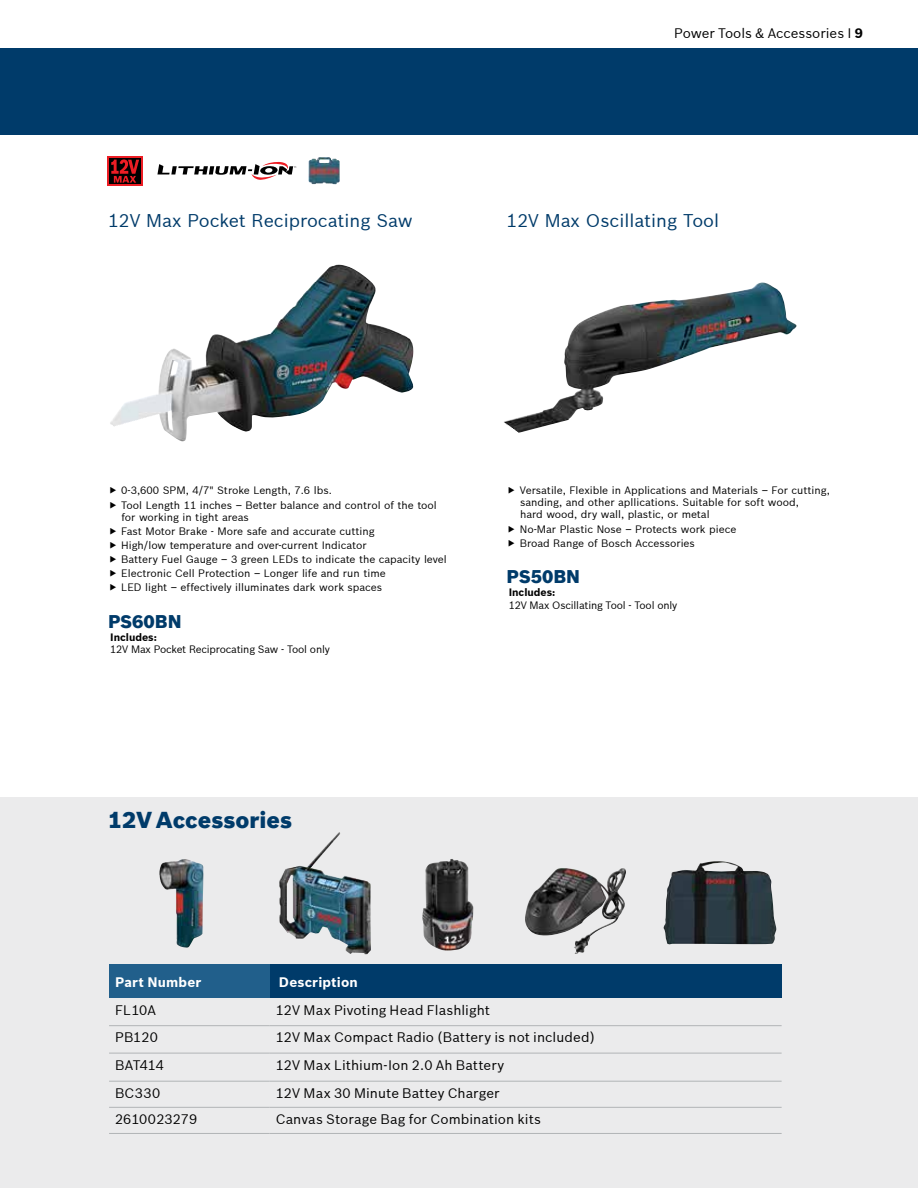
<style>
.page{position:relative;width:918px;height:1188px;background:#fff}
.page>*{position:absolute;margin:0;border:0;box-sizing:border-box;transform-origin:0 0}
.t1{font:900 22.5px "Bosch Sans";color:#003b6a}
.t2{font:18px "Bosch Sans";color:#003b6a}
.t3{font:900 18px "Bosch Sans";color:#003b6a}
.t4{font:13.5px "Bosch Sans";letter-spacing:.01em;color:#000}
.t5{font:700 13.5px "Bosch Sans";letter-spacing:.015em;color:#fff}
.t6{font:10.5px/14.1px "Bosch Sans";color:#000}
.t7{font:700 10.5px "Bosch Sans";color:#000}
.s1{font-weight:700}
</style>
<div class="page">
<div style="left:0;top:797px;width:918px;height:391px;background:#ebebec"></div>
<div style="left:0;top:48px;width:918px;height:87px;background:#003b6a"></div>
<img style="left:110px;top:266px;width:223px;height:176px">
<img style="left:504px;top:282px;width:293px;height:151px">
<div style="left:109px;top:964px;width:161px;height:34px;background:#215f8b"></div>
<div style="left:270px;top:964px;width:512px;height:34px;background:#003b6a"></div>
<svg style="left:270px;top:1026px;width:512px;height:81px"></svg>
<hr style="left:109px;top:1025px;width:161px;height:1px;background:#b1b4b6">
<hr style="left:270px;top:1025px;width:512px;height:1px;background:#b1b4b6">
<hr style="left:109px;top:1053px;width:161px;height:1px;background:#b1b4b6">
<hr style="left:270px;top:1053px;width:512px;height:1px;background:#b1b4b6">
<hr style="left:109px;top:1081px;width:161px;height:1px;background:#b1b4b6">
<hr style="left:270px;top:1081px;width:512px;height:1px;background:#b1b4b6">
<hr style="left:109px;top:1107px;width:161px;height:1px;background:#b1b4b6">
<hr style="left:270px;top:1107px;width:512px;height:1px;background:#b1b4b6">
<hr style="left:109px;top:1133px;width:161px;height:1px;background:#b1b4b6">
<hr style="left:270px;top:1133px;width:512px;height:1px;background:#b1b4b6">
<img style="left:159px;top:859px;width:44px;height:89px">
<img style="left:279px;top:832px;width:92px;height:122px">
<img style="left:422px;top:859px;width:51px;height:92px">
<img style="left:525px;top:868px;width:100px;height:86px">
<img style="left:309px;top:157px;width:18px;height:27px">
<svg style="left:107px;top:156px;width:36px;height:30px"></svg>
<div style="left:109px;top:159px;width:31px;height:25px;background:#000"></div>
<svg style="left:111px;top:159px;width:28px;height:24px"></svg>
<svg style="left:157px;top:162px;width:139px;height:18px"></svg>
<img style="left:663px;top:861px;width:113px;height:84px">
<p class="t4" style="left:674px;top:25px;width:190px">Power Tools &amp; Accessories I <span class="s1">9</span></p>
<h2 class="t2" style="left:108px;top:209px;width:306px">12V Max Pocket Reciprocating Saw</h2>
<h2 class="t2" style="left:507px;top:209px;width:214px">12V Max Oscillating Tool</h2>
<p class="t6" style="left:121px;top:483px;width:317px">0-3,600 SPM, 4/7" Stroke Length, 7.6 lbs.<br>Tool Length 11 inches – Better balance and control of the tool</p>
<p class="t6" style="left:121px;top:510px;width:327px">for working in tight areas<br>Fast Motor Brake - More safe and accurate cutting<br>High/low temperature and over-current Indicator<br>Battery Fuel Gauge – 3 green LEDs to indicate the capacity level Electronic Cell Protection – Longer life and run time<br>LED light – effectively illuminates dark work spaces</p>
<h2 class="t3" style="left:108px;top:610px;width:75px">PS60BN</h2>
<p class="t7" style="left:110px;top:630px;width:48px">Includes:</p>
<p class="t6" style="left:110px;top:642px;width:221px">12V Max Pocket Reciprocating Saw - Tool only</p>
<h1 class="t1" style="left:108px;top:805px;width:186px">12V Accessories</h1>
<p class="t6" style="left:520px;top:485px;width:312px;line-height:12px">Versatile, Flexible in Applications and Materials – For cutting, sanding, and other apllications. Suitable for soft wood,<br>hard wood, dry wall, plastic, or metal</p>
<p class="t6" style="left:520px;top:522px;width:218px">No-Mar Plastic Nose – Protects work piece<br>Broad Range of Bosch Accessories</p>
<h2 class="t3" style="left:507px;top:566px;width:75px">PS50BN</h2>
<p class="t7" style="left:509px;top:586px;width:48px">Includes:</p>
<p class="t6" style="left:509px;top:598px;width:170px">12V Max Oscillating Tool - Tool only</p>
<p class="t5" style="left:115px;top:973px;width:88px">Part Number</p>
<p class="t5" style="left:279px;top:973px;width:80px">Description</p>
<p class="t4" style="left:115px;top:1002px;width:43px">FL10A</p>
<p class="t4" style="left:276px;top:1002px;width:216px">12V Max Pivoting Head Flashlight</p>
<p class="t4" style="left:115px;top:1029px;width:44px">PB120</p>
<p class="t4" style="left:276px;top:1029px;width:321px">12V Max Compact Radio (Battery is not included)</p>
<p class="t4" style="left:115px;top:1057px;width:50px">BAT414</p>
<p class="t4" style="left:276px;top:1057px;width:230px">12V Max Lithium-Ion 2.0 Ah Battery</p>
<p class="t4" style="left:115px;top:1085px;width:47px">BC330</p>
<p class="t4" style="left:276px;top:1085px;width:226px">12V Max 30 Minute Battey Charger</p>
<p class="t4" style="left:115px;top:1111px;width:84px">2610023279</p>
<p class="t4" style="left:276px;top:1111px;width:267px">Canvas Storage Bag for Combination kits</p>
</div>
